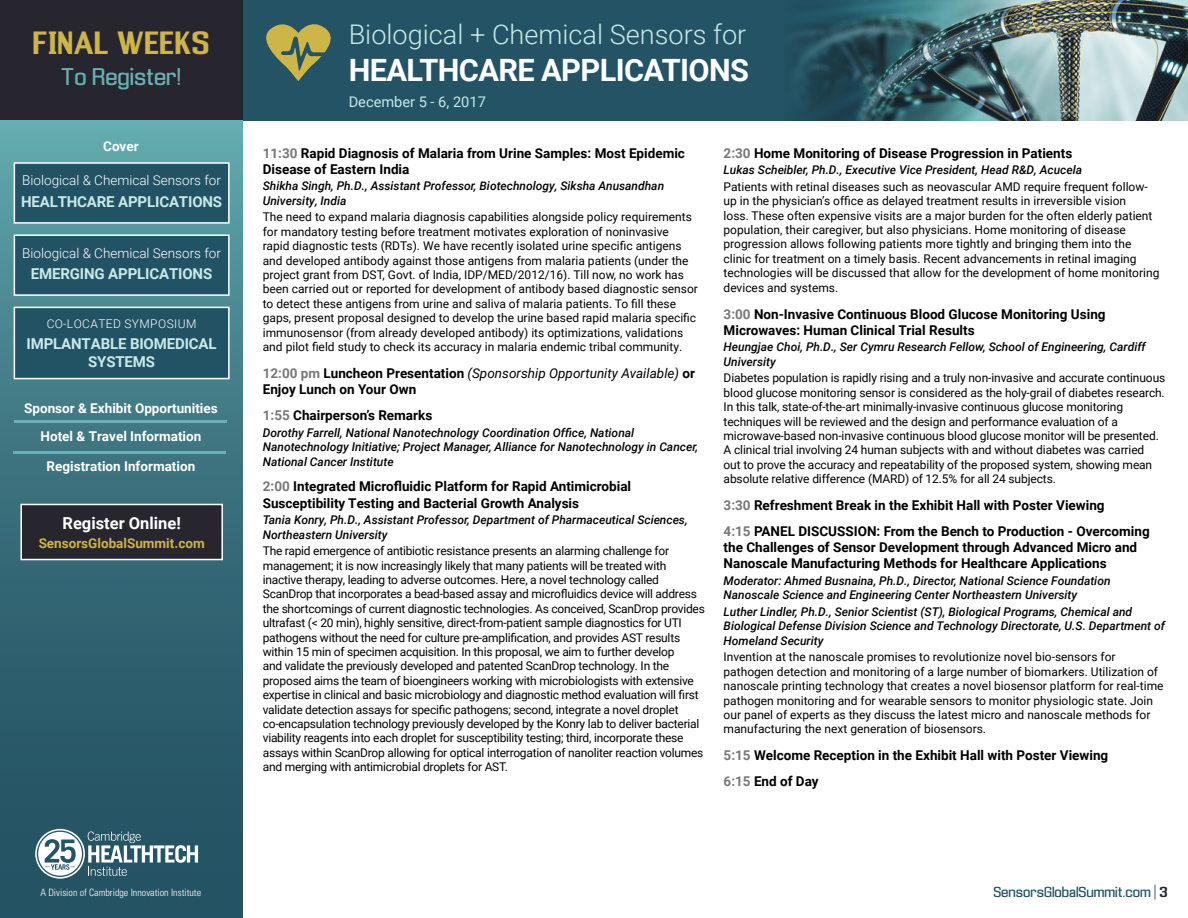
<style>
.page{position:relative;width:1188px;height:918px;background:#fff}
.page>*{position:absolute;margin:0;border:0;box-sizing:border-box;transform-origin:0 0}
.t1{font:700 30.75px "Roboto";letter-spacing:-.02em;color:#fff}
.t2{font:700 30px "Enigmatic";color:#cdb547}
.t3{font:300 27.15px "Roboto";color:#c9e9e7}
.t4{font:22.5px "Enigmatic";color:#67b1b5}
.t5{font:700 16.5px "Roboto";color:#fff}
.t6{font:700 15px/18px "Roboto";letter-spacing:-.01em;color:#c9e9e7;text-align:center}
.t7{font:14.7px "Roboto";color:#c9e9e7}
.t8{font:700 13.5px/16.2px "Roboto";color:#000}
.t9{font:700 13.5px/28px "Roboto";color:#fff;text-align:center}
.t10{font:300 13.5px "Roboto";color:#fff}
.t11{font:13.5px "Enigmatic";color:#225364}
.t12{font:700 13.5px "Roboto";color:#cdb448}
.t13{font:12px/14.4px "Roboto";letter-spacing:-.01em;color:#000}
.t14{font:italic 500 12px/14.4px "Roboto";color:#000}
.t15{font:300 12px "Roboto";letter-spacing:.035em;color:#fff}
.t16{font:300 condensed 10.05px "Univers LT Std";color:#fff}
.s1{color:#77787b}
.s2{font-weight:400;font-style:italic}
.s3{font-weight:700;color:#28262e}
</style>
<div class="page">
<div style="left:0;top:114px;width:243px;height:804px;background:linear-gradient(to bottom,#5ea1a7,#1c4759)"></div>
<div style="left:0;top:0;width:243px;height:120px;background:#27262e"></div>
<div style="left:14px;top:163px;width:215px;height:60px;background:#225364"></div>
<div style="left:14px;top:162px;width:216px;height:62px;border:2px solid #fff"></div>
<div style="left:14px;top:235px;width:215px;height:60px;background:#225364"></div>
<div style="left:14px;top:234px;width:216px;height:62px;border:2px solid #fff"></div>
<div style="left:14px;top:307px;width:215px;height:72px;background:#225364"></div>
<div style="left:14px;top:307px;width:216px;height:72px;border:2px solid #fff"></div>
<hr style="left:13px;top:451px;width:213px;height:2px;background:#68b2b5">
<hr style="left:14px;top:421px;width:213px;height:2px;background:#68b2b5">
<div style="left:21px;top:504px;width:201px;height:56px;background:#27262e"></div>
<div style="left:20px;top:504px;width:203px;height:56px;border:2px solid #fff"></div>
<svg style="left:88px;top:831px;width:110px;height:45px;background:#5a7e8b"></svg>
<div style="left:35px;top:829px;width:50px;height:50px;border:2px solid #fff;border-radius:50%"></div>
<svg style="left:38px;top:832px;width:44px;height:44px"></svg>
<div style="left:243px;top:0;width:945px;height:121px;background:#235364"></div>
<svg style="left:266px;top:24px;width:65px;height:57px"></svg>
<img style="left:798px;top:0;width:390px;height:121px">
<h2 class="t2" style="left:32px;top:26px;width:179px">FINAL WEEKS</h2>
<h3 class="t4" style="left:61px;top:64px;width:122px">To Register!</h3>
<p class="t9" style="left:103px;top:131px;width:37px">Cover</p>
<p class="t10" style="left:22px;top:171px;width:200px">Biological &amp; Chemical Sensors for</p>
<p class="t6" style="left:21px;top:192px;width:203px">HEALTHCARE APPLICATIONS</p>
<p class="t10" style="left:22px;top:243px;width:200px">Biological &amp; Chemical Sensors for</p>
<p class="t6" style="left:31px;top:264px;width:183px">EMERGING APPLICATIONS</p>
<p class="t15" style="left:47px;top:316px;width:151px">CO-LOCATED SYMPOSIUM</p>
<p class="t6" style="left:27px;top:335px;width:192px">IMPLANTABLE BIOMEDICAL<br>SYSTEMS</p>
<p class="t9" style="left:24px;top:394px;width:195px">Sponsor &amp; Exhibit Opportunities<br>Hotel &amp; Travel Information</p>
<p class="t9" style="left:47px;top:451px;width:150px">Registration Information</p>
<h3 class="t5" style="left:63px;top:512px;width:120px">Register Online!</h3>
<p class="t12" style="left:39px;top:533px;width:168px">SensorsGlobalSummit.com</p>
<h3 class="t3" style="left:349px;top:16px;width:399px">Biological + Chemical Sensors for</h3>
<h1 class="t1" style="left:349px;top:49px;width:402px">HEALTHCARE APPLICATIONS</h1>
<p class="t7" style="left:349px;top:92px;width:139px">December 5 - 6, 2017</p>
<p class="t8" style="left:263px;top:144px;width:424px"><span class="s1">11:30</span> Rapid Diagnosis of Malaria from Urine Samples: Most Epidemic<br>Disease of Eastern India</p>
<p class="t14" style="left:263px;top:179px;width:403px">Shikha Singh, Ph.D., Assistant Professor, Biotechnology, Siksha Anusandhan<br>University, India</p>
<p class="t13" style="left:263px;top:210px;width:437px">The need to expand malaria diagnosis capabilities alongside policy requirements for mandatory testing before treatment motivates exploration of noninvasive rapid diagnostic tests (RDTs). We have recently isolated urine specific antigens and developed antibody against those antigens from malaria patients (under the project grant from DST, Govt. of India, IDP/MED/2012/16). Till now, no work has been carried out or reported for development of antibody based diagnostic sensor to detect these antigens from urine and saliva of malaria patients. To fill these gaps, present proposal designed to develop the urine based rapid malaria specific immunosensor (from already developed antibody) its optimizations, validations and pilot field study to check its accuracy in malaria endemic tribal community.</p>
<p class="t8" style="left:263px;top:365px;width:434px"><span class="s1">12:00 pm</span> Luncheon Presentation <span class="s2">(Sponsorship Opportunity Available)</span> or<br>Enjoy Lunch on Your Own</p>
<p class="t8" style="left:263px;top:407px;width:171px"><span class="s1">1:55</span> Chairperson’s Remarks</p>
<p class="t14" style="left:263px;top:425px;width:437px">Dorothy Farrell, National Nanotechnology Coordination Office, National<br>Nanotechnology Initiative; Project Manager, Alliance for Nanotechnology in Cancer,<br>National Cancer Institute</p>
<p class="t8" style="left:263px;top:478px;width:370px"><span class="s1">2:00</span> Integrated Microfluidic Platform for Rapid Antimicrobial<br>Susceptibility Testing and Bacterial Growth Analysis</p>
<p class="t14" style="left:263px;top:512px;width:426px">Tania Konry, Ph.D., Assistant Professor, Department of Pharmaceutical Sciences,<br>Northeastern University</p>
<p class="t13" style="left:263px;top:543px;width:444px">The rapid emergence of antibiotic resistance presents an alarming challenge for management; it is now increasingly likely that many patients will be treated with inactive therapy, leading to adverse outcomes. Here, a novel technology called ScanDrop that incorporates a bead-based assay and microfluidics device will address the shortcomings of current diagnostic technologies. As conceived, ScanDrop provides ultrafast (&lt; 20 min), highly sensitive, direct-from-patient sample diagnostics for UTI pathogens without the need for culture pre-amplification, and provides AST results within 15 min of specimen acquisition. In this proposal, we aim to further develop<br>and validate the previously developed and patented ScanDrop technology. In the proposed aims the team of bioengineers working with microbiologists with extensive expertise in clinical and basic microbiology and diagnostic method evaluation will first validate detection assays for specific pathogens; second, integrate a novel droplet co-encapsulation technology previously developed by the Konry lab to deliver bacterial viability reagents into each droplet for susceptibility testing; third, incorporate these assays within ScanDrop allowing for optical interrogation of nanoliter reaction volumes and merging with antimicrobial droplets for AST.</p>
<p class="t8" style="left:724px;top:144px;width:350px"><span class="s1">2:30</span> Home Monitoring of Disease Progression in Patients</p>
<p class="t14" style="left:724px;top:162px;width:360px">Lukas Scheibler, Ph.D., Executive Vice President, Head R&amp;D, Acucela</p>
<p class="t13" style="left:724px;top:179px;width:437px">Patients with retinal diseases such as neovascular AMD require frequent follow&shy;up in the physician’s office as delayed treatment results in irreversible vision<br>loss. These often expensive visits are a major burden for the often elderly patient population, their caregiver, but also physicians. Home monitoring of disease progression allows following patients more tightly and bringing them into the clinic for treatment on a timely basis. Recent advancements in retinal imaging technologies will be discussed that allow for the development of home monitoring devices and systems.</p>
<p class="t8" style="left:724px;top:305px;width:384px"><span class="s1">3:00</span> Non-Invasive Continuous Blood Glucose Monitoring Using<br>Microwaves: Human Clinical Trial Results</p>
<p class="t14" style="left:724px;top:339px;width:424px">Heungjae Choi, Ph.D., Ser Cymru Research Fellow, School of Engineering, Cardiff<br>University</p>
<p class="t13" style="left:724px;top:370px;width:443px">Diabetes population is rapidly rising and a truly non-invasive and accurate continuous blood glucose monitoring sensor is considered as the holy-grail of diabetes research.<br>In this talk, state-of-the-art minimally-invasive continuous glucose monitoring techniques will be reviewed and the design and performance evaluation of a microwave-based non-invasive continuous blood glucose monitor will be presented.<br>A clinical trial involving 24 human subjects with and without diabetes was carried<br>out to prove the accuracy and repeatability of the proposed system, showing mean absolute relative difference (MARD) of 12.5% for all 24 subjects.</p>
<p class="t8" style="left:724px;top:492px;width:428px;line-height:26px"><span class="s1">3:30</span> Refreshment Break in the Exhibit Hall with Poster Viewing<br><span class="s1">4:15</span> PANEL DISCUSSION: From the Bench to Production - Overcoming</p>
<p class="t8" style="left:724px;top:539px;width:415px">the Challenges of Sensor Development through Advanced Micro and<br>Nanoscale Manufacturing Methods for Healthcare Applications</p>
<p class="t14" style="left:724px;top:573px;width:388px">Moderator: Ahmed Busnaina, Ph.D., Director, National Science Foundation<br>Nanoscale Science and Engineering Center Northeastern University</p>
<p class="t14" style="left:724px;top:604px;width:443px">Luther Lindler, Ph.D., Senior Scientist (ST), Biological Programs, Chemical and<br>Biological Defense Division Science and Technology Directorate, U.S. Department of<br>Homeland Security</p>
<p class="t13" style="left:724px;top:649px;width:441px">Invention at the nanoscale promises to revolutionize novel bio-sensors for pathogen detection and monitoring of a large number of biomarkers. Utilization of nanoscale printing technology that creates a novel biosensor platform for real-time pathogen monitoring and for wearable sensors to monitor physiologic state. Join our panel of experts as they discuss the latest micro and nanoscale methods for manufacturing the next generation of biosensors.</p>
<p class="t8" style="left:724px;top:742px;width:386px;line-height:26px"><span class="s1">5:15</span> Welcome Reception in the Exhibit Hall with Poster Viewing<br><span class="s1">6:15</span> End of Day</p>
<p class="t16" style="left:40px;top:887px;width:162px">A Division of Cambridge Innovation Institute</p>
<p class="t11" style="left:993px;top:885px;width:176px">SensorsGlobalSummit.com | <span class="s3">3</span></p>
</div>
